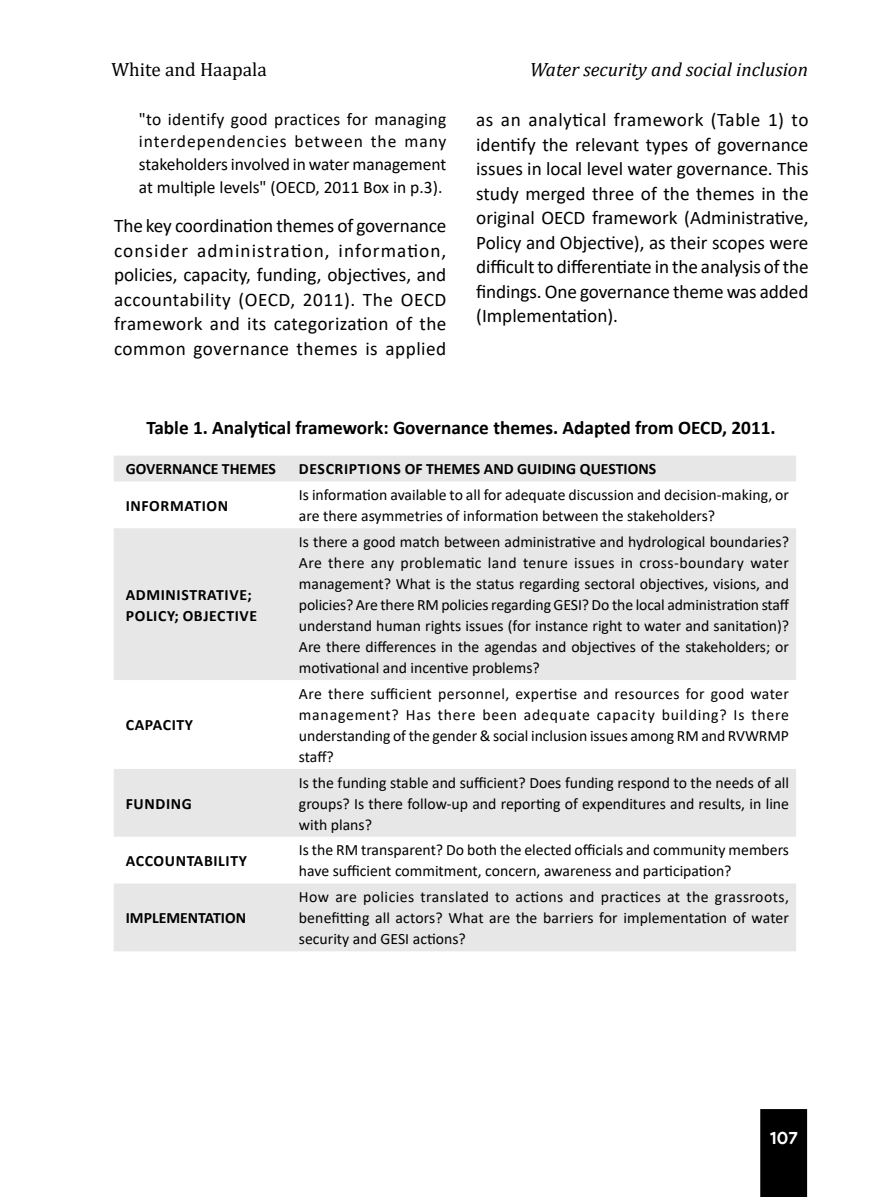
<style>
.page{position:relative;width:882px;height:1197px;background:#fff}
.page>*{position:absolute;margin:0;border:0;box-sizing:border-box;transform-origin:0 0}
.t1{font:19.25px/24.5px "Calibri";color:#000;text-align:justify}
.t2{font:700 19.25px "Calibri";color:#000}
.t3{font:italic 19.25px "Cambria";color:#000}
.t4{font:19.25px "Cambria";color:#000}
.t5{font:17.5px/22.8px "Calibri";letter-spacing:-.005em;color:#000;text-align:justify}
.t6{font:700 17.5px "Product Sans";color:#fff}
.t7{font:17.5px "Cambria";color:#fff}
.t8{font:15.75px/21px "Calibri";color:#000;text-align:justify}
.t9{font:700 15.75px/21px "Calibri";letter-spacing:.04em;color:#000}
.t10{font:700 15.75px "Calibri";color:#000}
</style>
<div class="page">
<div style="left:760px;top:1109px;width:47px;height:88px;background:#000"></div>
<svg style="left:114px;top:456px;width:682px;height:495px;fill:#e7e7e7"></svg>
<p class="t4" style="left:111px;top:58px;width:157px">White and Haapala</p>
<p class="t3" style="left:530px;top:56px;width:280px">Water security and social inclusion</p>
<p class="t4" style="left:114px;top:59px;width:157px">White and Haapala</p>
<p class="t3" style="left:525px;top:57px;width:169px">Water Security and S</p>
<p class="t3" style="left:735px;top:57px;width:8px">I</p>
<p class="t5" style="left:139px;top:107px;width:309px">"to identify good practices for managing interdependencies between the many stakeholders involved in water management at multiple levels" (OECD, 2011 Box in p.3).</p>
<p class="t1" style="left:114px;top:213px;width:334px">The key coordination themes of governance consider administration, information, policies, capacity, funding, objectives, and accountability (OECD, 2011). The OECD framework and its categorization of the common governance themes is applied</p>
<p class="t1" style="left:476px;top:107px;width:334px">as an analytical framework (Table 1) to identify the relevant types of governance issues in local level water governance. This study merged three of the themes in the original OECD framework (Administrative, Policy and Objective), as their scopes were difficult to differentiate in the analysis of the findings. One governance theme was added (Implementation).</p>
<p class="t2" style="left:146px;top:414px;width:631px">Table 1. Analytical framework: Governance themes. Adapted from OECD, 2011.</p>
<p class="t10" style="left:126px;top:458px;width:152px">GOVERNANCE THEMES</p>
<p class="t10" style="left:299px;top:458px;width:359px">DESCRIPTIONS OF THEMES AND GUIDING QUESTIONS</p>
<p class="t9" style="left:126px;top:495px;width:104px">INFORMATION</p>
<p class="t8" style="left:299px;top:484px;width:492px">Is information available to all for adequate discussion and decision-making, or are there asymmetries of information between the stakeholders?</p>
<p class="t9" style="left:126px;top:584px;width:133px">ADMINISTRATIVE;<br>POLICY; OBJECTIVE</p>
<p class="t9" style="left:126px;top:714px;width:69px">CAPACITY</p>
<p class="t9" style="left:126px;top:793px;width:68px">FUNDING</p>
<p class="t8" style="left:299px;top:531px;width:492px">Is there a good match between administrative and hydrological boundaries?<br>Are there any problematic land tenure issues in cross-boundary water management? What is the status regarding sectoral objectives, visions, and policies? Are there RM policies regarding GESI? Do the local administration staff understand human rights issues (for instance right to water and sanitation)?<br>Are there differences in the agendas and objectives of the stakeholders; or motivational and incentive problems?</p>
<p class="t8" style="left:299px;top:683px;width:492px">Are there sufficient personnel, expertise and resources for good water management? Has there been adequate capacity building? Is there understanding of the gender &amp; social inclusion issues among RM and RVWRMP staff?</p>
<p class="t8" style="left:299px;top:772px;width:492px">Is the funding stable and sufficient? Does funding respond to the needs of all groups? Is there follow-up and reporting of expenditures and results, in line with plans?</p>
<p class="t9" style="left:126px;top:850px;width:123px">ACCOUNTABILITY</p>
<p class="t8" style="left:299px;top:839px;width:492px">Is the RM transparent? Do both the elected officials and community members have sufficient commitment, concern, awareness and participation?</p>
<p class="t10" style="left:126px;top:907px;width:122px">IMPLEMENTATION</p>
<p class="t8" style="left:299px;top:886px;width:492px">How are policies translated to actions and practices at the grassroots, benefitting all actors? What are the barriers for implementation of water security and GESI actions?</p>
<p class="t7" style="left:786px;top:1118px;width:11px">9</p>
<p class="t6" style="left:770px;top:1127px;width:30px">107</p>
</div>
